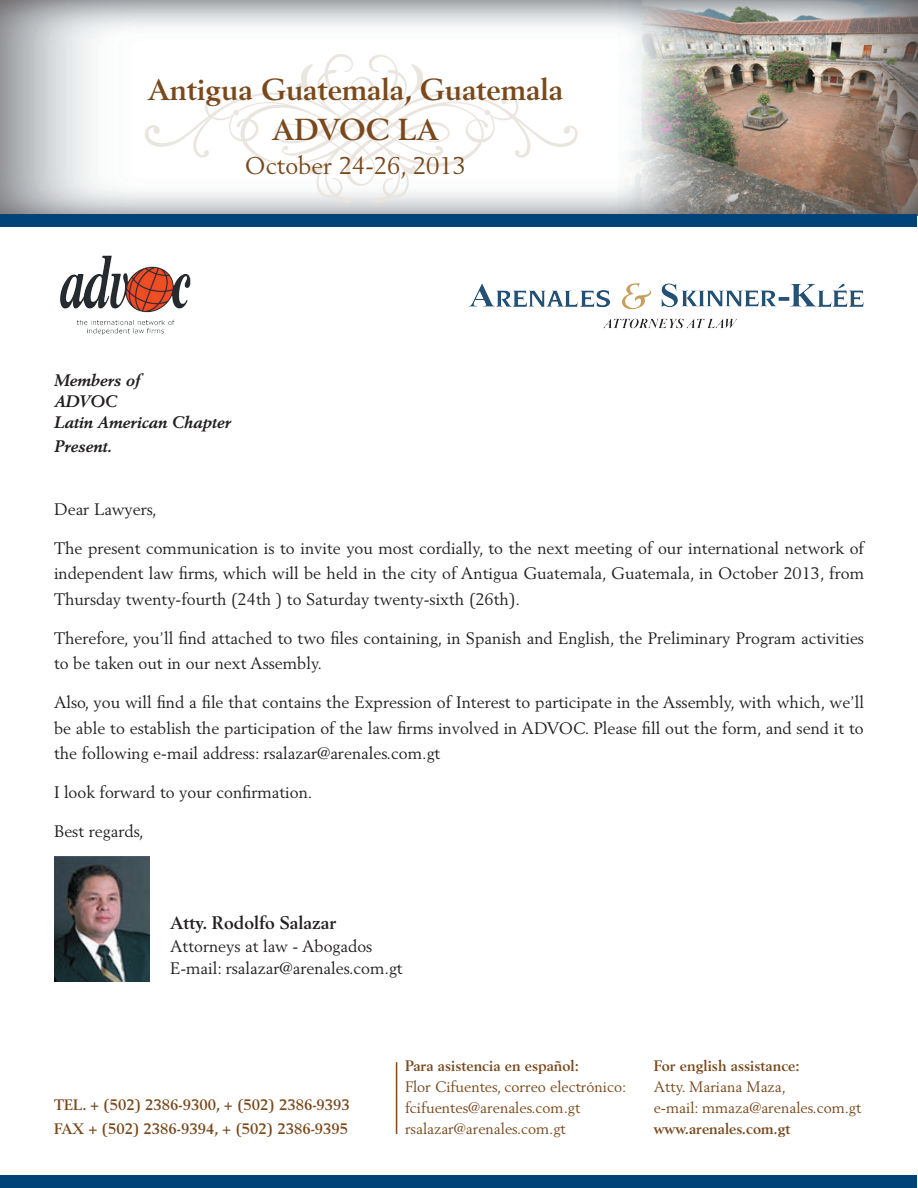
<style>
.page{position:relative;width:918px;height:1188px;background:#fff}
.page>*{position:absolute;margin:0;border:0;box-sizing:border-box;transform-origin:0 0}
.t1{font:700 30px/39.8px "Berling LT Std";color:#79491d}
.t2{font:24px "Berling LT Std";color:#79491d}
.t3{font:700 18px "Berling LT Std";color:#231f20}
.t4{font:16.5px/25.5px "Berling LT Std";color:#231f20;text-align:justify}
.t5{font:italic 700 16.5px/21px "Berling LT Std";color:#231f20}
.t6{font:700 15px/24px "Berling LT Std";color:#79491d}
.t7{font:15px/21px "Berling LT Std";color:#79491d}
</style>
<div class="page">
<img style="left:0;top:0;width:918px;height:216px">
<div style="left:1px;top:1175px;width:916px;height:13px;background:#004379"></div>
<img style="left:469px;top:283px;width:395px;height:46px">
<img style="left:60px;top:255px;width:131px;height:80px">
<svg style="left:144px;top:54px;width:435px;height:149px"></svg>
<div style="left:1px;top:214px;width:916px;height:13px;background:#004379"></div>
<hr style="left:396px;top:1062px;width:1px;height:72px;background:#79491d">
<img style="left:54px;top:856px;width:96px;height:125px">
<h1 class="t1" style="left:272px;top:70px;width:293px;text-indent:-124px">Antigua Guatemala, Guatemala<br>Advoc</h1>
<h1 class="t1" style="left:398px;top:110px;width:42px">LA</h1>
<h2 class="t2" style="left:245px;top:151px;width:223px">October 24-26, 2013</h2>
<p class="t5" style="left:54px;top:369px;width:179px">Members of<br>ADVOC<br>Latin American Chapter</p>
<p class="t5" style="left:54px;top:435px;width:60px">Present.</p>
<p class="t4" style="left:54px;top:496px;width:104px">Dear Lawyers,</p>
<p class="t4" style="left:54px;top:535px;width:812px">The present communication is to invite you most cordially, to the next meeting of our international network of independent law firms, which will be held in the city of Antigua Guatemala, Guatemala, in October 2013, from Thursday twenty-fourth (24th ) to Saturday twenty-sixth (26th).</p>
<p class="t4" style="left:54px;top:625px;width:812px">Therefore, you’ll find attached to two files containing, in Spanish and English, the Preliminary Program activities to be taken out in our next Assembly.</p>
<p class="t4" style="left:54px;top:689px;width:812px">Also, you will find a file that contains the Expression of Interest to participate in the Assembly, with which, we’ll be able to establish the participation of the law firms involved in ADVOC. Please fill out the form, and send it to the following e-mail address: rsalazar@arenales.com.gt</p>
<p class="t4" style="left:54px;top:779px;width:260px">I look forward to your confirmation.</p>
<p class="t4" style="left:54px;top:818px;width:91px">Best regards,</p>
<p class="t3" style="left:170px;top:912px;width:168px">Atty. Rodolfo Salazar</p>
<p class="t4" style="left:170px;top:934px;width:234px;line-height:22.8px">Attorneys at law - Abogados<br>E-mail: rsalazar@arenales.com.gt</p>
<p class="t6" style="left:54px;top:1093px;width:297px">TEL. + (502) 2386-9300, + (502) 2386-9393<br>FAX + (502) 2386-9394, + (502) 2386-9395</p>
<p class="t6" style="left:405px;top:1054px;width:175px">Para asistencia en español:</p>
<p class="t7" style="left:405px;top:1076px;width:223px">Flor Cifuentes, correo electrónico: fcifuentes@arenales.com.gt rsalazar@arenales.com.gt</p>
<p class="t6" style="left:654px;top:1054px;width:147px">For english assistance:</p>
<p class="t7" style="left:654px;top:1076px;width:209px">Atty. Mariana Maza,<br>e-mail: mmaza@arenales.com.gt</p>
<p class="t6" style="left:654px;top:1117px;width:138px">www.arenales.com.gt</p>
</div>
